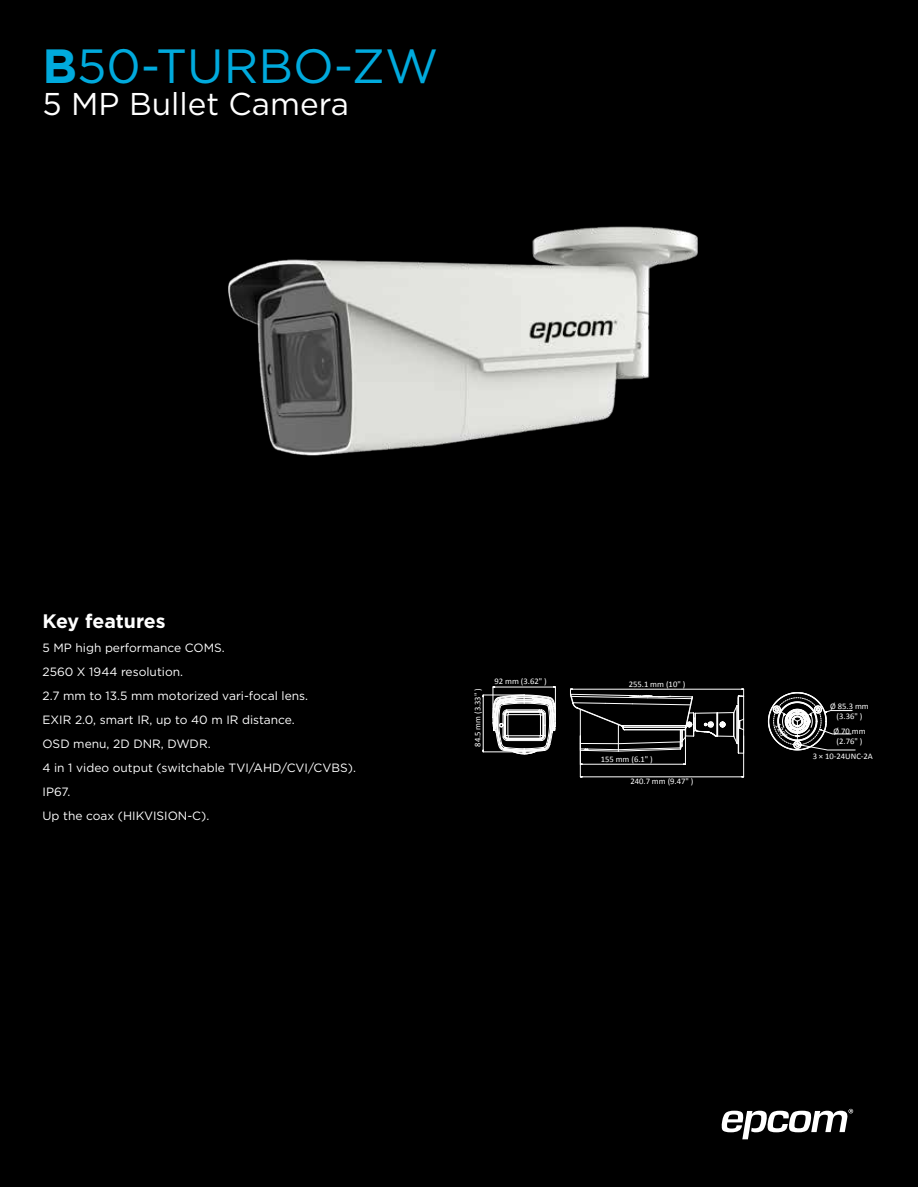
<style>
.page{position:relative;width:918px;height:1188px;background:#fff}
.page>*{position:absolute;margin:0;border:0;box-sizing:border-box;transform-origin:0 0}
.t1{font:48px "Gotham";color:#0ad}
.t2{font:31.5px "Gotham";color:#fff}
.t3{font:700 19.5px "Gotham";letter-spacing:-.005em;color:#fff}
.t4{font:12px/24px "Gotham";color:#fff}
.t5{font:8.55px/10.2px "Calibri";color:#fff;text-align:center}
.s1{font-weight:700}
</style>
<div class="page">
<div style="left:1px;top:1px;width:917px;height:1186px;background:#000"></div>
<svg style="left:721px;top:1109px;width:132px;height:30px"></svg>
<img style="left:228px;top:226px;width:470px;height:230px">
<svg style="left:492px;top:694px;width:64px;height:61px"></svg>
<svg style="left:768px;top:692px;width:88px;height:59px"></svg>
<hr style="left:493px;top:687px;width:1px;height:30px;background:#fff">
<hr style="left:555px;top:687px;width:1px;height:30px;background:#fff">
<hr style="left:495px;top:687px;width:59px;height:1px;background:#fff">
<hr style="left:483px;top:695px;width:41px;height:1px;background:#fff">
<hr style="left:483px;top:752px;width:41px;height:1px;background:#fff">
<hr style="left:483px;top:697px;width:1px;height:53px;background:#fff">
<svg style="left:570px;top:689px;width:175px;height:76px"></svg>
<hr style="left:580px;top:736px;width:1px;height:41px;background:#fff">
<hr style="left:743px;top:736px;width:1px;height:41px;background:#fff">
<hr style="left:582px;top:777px;width:160px;height:1px;background:#fff">
<h1 class="t1" style="left:43px;top:39px;width:397px"><span class="s1">B</span>50-TURBO-ZW</h1>
<h2 class="t2" style="left:43px;top:86px;width:308px">5 MP Bullet Camera</h2>
<h3 class="t3" style="left:43px;top:610px;width:125px">Key features</h3>
<p class="t4" style="left:43px;top:636px;width:315px">5 MP high performance COMS.<br>2560 X 1944 resolution.<br>2.7 mm to 13.5 mm motorized vari-focal lens.<br>EXIR 2.0, smart IR, up to 40 m IR distance.<br>OSD menu, 2D DNR, DWDR.<br>4 in 1 video output (switchable TVI/AHD/CVI/CVBS).<br>IP67.<br>Up the coax (HIKVISION-C).</p>
<p class="t5" style="left:472px;top:747px;width:60px;rotate:-90deg">84.5 mm (3.33" )</p>
<p class="t5" style="left:495px;top:675px;width:54px">92 mm (3.62" )</p>
<p class="t5" style="left:629px;top:679px;width:58px">255.1 mm (10" )</p>
<p class="t5" style="left:601px;top:754px;width:54px">155 mm (6.1" )</p>
<p class="t5" style="left:630px;top:776px;width:65px">240.7 mm (9.47" )</p>
<p class="t5" style="left:782px;top:721px;width:17px;rotate:60deg">120°</p>
<p class="t5" style="left:830px;top:700px;width:40px">Ø 85.3 mm (3.36" )</p>
<p class="t5" style="left:833px;top:725px;width:34px">Ø 70 mm (2.76" )</p>
<p class="t5" style="left:813px;top:751px;width:62px">3 × 10-24UNC-2A</p>
</div>
